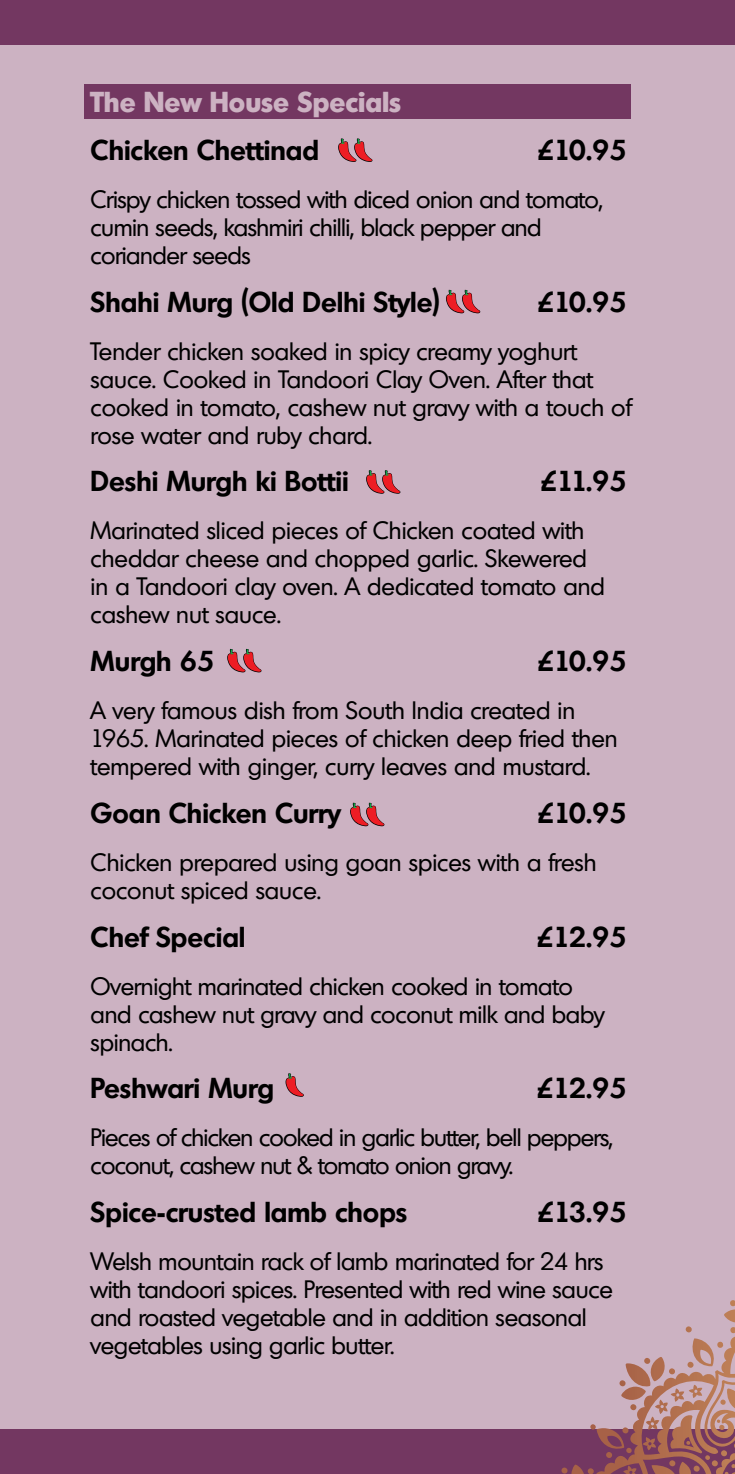
<style>
.page{position:relative;width:735px;height:1474px;background:#fff}
.page>*{position:absolute;margin:0;border:0;box-sizing:border-box;transform-origin:0 0}
.t1{font:600 28px "Montreal";color:#000}
.t2{font:700 28px "Montreal";color:#ccb2c2}
.t3{font:24.5px/28px "Montreal";letter-spacing:-.01em;color:#000}
.t4{font:24.5px/28px "Montreal";letter-spacing:-.03em;color:#000}
</style>
<div class="page">
<div style="left:0;top:0;width:734px;height:1473px;background:#ccb2c2"></div>
<div style="left:0;top:0;width:734px;height:45px;background:#733761"></div>
<div style="left:0;top:1429px;width:734px;height:44px;background:#733761"></div>
<div style="left:84px;top:84px;width:546px;height:35px;background:#733761"></div>
<svg style="left:285px;top:1073px;width:19px;height:23px"></svg>
<svg style="left:338px;top:138px;width:34px;height:24px"></svg>
<svg style="left:446px;top:290px;width:34px;height:23px"></svg>
<svg style="left:227px;top:649px;width:34px;height:23px"></svg>
<svg style="left:350px;top:802px;width:34px;height:24px"></svg>
<svg style="left:595px;top:1300px;width:139px;height:173px"></svg>
<svg style="left:366px;top:470px;width:34px;height:24px"></svg>
<p class="t2" style="left:91px;top:83px;width:312px">The New House Specials</p>
<p class="t1" style="left:91px;top:131px;width:230px">Chicken Chettinad</p>
<p class="t1" style="left:537px;top:131px;width:90px">£10.95</p>
<p class="t3" style="left:91px;top:184px;width:513px">Crispy chicken tossed with diced onion and tomato, cumin seeds, kashmiri chilli, black pepper and coriander seeds</p>
<p class="t1" style="left:91px;top:283px;width:350px">Shahi Murg (Old Delhi Style)</p>
<p class="t1" style="left:537px;top:283px;width:90px">£10.95</p>
<p class="t3" style="left:91px;top:336px;width:542px">Tender chicken soaked in spicy creamy yoghurt sauce. Cooked in Tandoori Clay Oven. After that cooked in tomato, cashew nut gravy with a touch of rose water and ruby chard.</p>
<p class="t1" style="left:91px;top:463px;width:259px">Deshi Murgh ki Bottii</p>
<p class="t1" style="left:540px;top:463px;width:87px">£11.95</p>
<p class="t3" style="left:91px;top:516px;width:515px">Marinated sliced pieces of Chicken coated with cheddar cheese and chopped garlic. Skewered in a Tandoori clay oven. A dedicated tomato and cashew nut sauce.</p>
<p class="t1" style="left:91px;top:642px;width:125px">Murgh 65</p>
<p class="t1" style="left:537px;top:642px;width:90px">£10.95</p>
<p class="t3" style="left:91px;top:695px;width:528px">A very famous dish from South India created in<br>1965. Marinated pieces of chicken deep fried then tempered with ginger, curry leaves and mustard.</p>
<p class="t1" style="left:91px;top:794px;width:251px">Goan Chicken Curry</p>
<p class="t1" style="left:537px;top:794px;width:90px">£10.95</p>
<p class="t3" style="left:91px;top:847px;width:507px">Chicken prepared using goan spices with a fresh coconut spiced sauce.</p>
<p class="t1" style="left:91px;top:918px;width:156px">Chef Special</p>
<p class="t1" style="left:537px;top:918px;width:91px">£12.95</p>
<p class="t3" style="left:91px;top:971px;width:515px">Overnight marinated chicken cooked in tomato and cashew nut gravy and coconut milk and baby spinach.</p>
<p class="t1" style="left:91px;top:1069px;width:185px">Peshwari Murg</p>
<p class="t1" style="left:537px;top:1069px;width:91px">£12.95</p>
<p class="t4" style="left:91px;top:1122px;width:523px">Pieces of chicken cooked in garlic butter, bell peppers, coconut, cashew nut &amp; tomato onion gravy.</p>
<p class="t1" style="left:91px;top:1193px;width:318px">Spice-crusted lamb chops</p>
<p class="t1" style="left:537px;top:1193px;width:90px">£13.95</p>
<p class="t3" style="left:91px;top:1246px;width:523px">Welsh mountain rack of lamb marinated for 24 hrs with tandoori spices. Presented with red wine sauce and roasted vegetable and in addition seasonal vegetables using garlic butter.</p>
</div>
